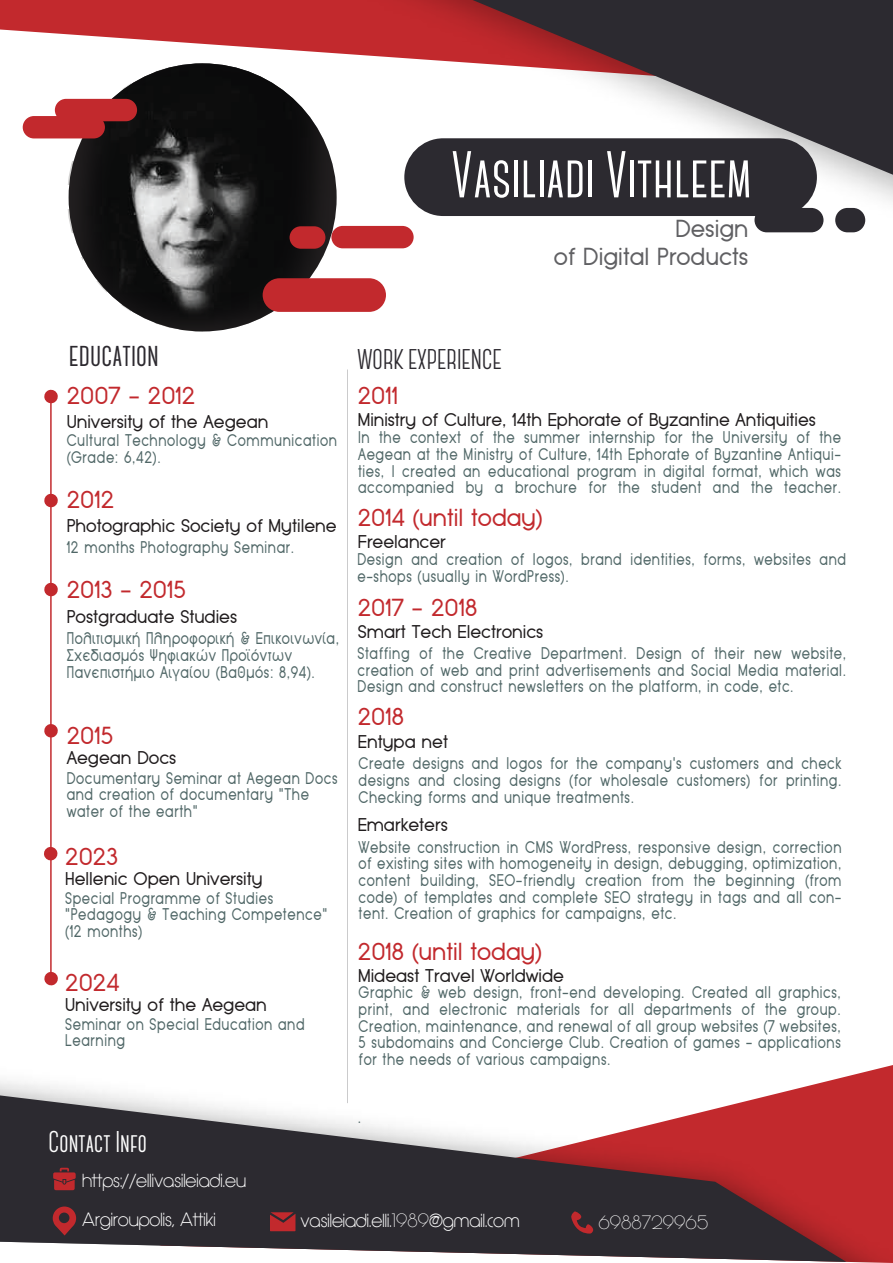
<style>
.page{position:relative;width:893px;height:1263px;background:#fff}
.page>*{position:absolute;margin:0;border:0;box-sizing:border-box;transform-origin:0 0}
.t1{font:66px "Aka Acid Canter Bold";color:#fff}
.t2{font:36px "Aka Acid Canter Bold";color:#2c292f}
.t3{font:30px "Aka Acid Canter Bold";color:#fff}
.t4{font:28.5px "Aka Acid Canter Bold";color:#2c292f}
.t5{font:24px "Aka Acid Typo Grotesk";color:#c2292d}
.t6{font:24px/28.8px "Aka Acid Typo Grotesk";color:#606063;text-align:right}
.t7{font:18px "Aka Acid Typo Grotesk";color:#211d1e}
.t8{font:18px "Aka Acid Quinfo";color:#fff}
.t9{font:18px "Aka Acid GR Poiret";color:#fff}
.t10{font:16.5px/16.6px "Aka Acid Typo Grotesk";letter-spacing:.045em;color:#506767;scale:.84 1}
.s1{font-family:"Aka Acid GR Poiret"}
</style>
<div class="page">
<img style="left:0;top:1065px;width:893px;height:198px">
<svg style="left:0;top:1095px;width:846px;height:167px;fill:#2c2a30"></svg>
<svg style="left:0;top:0;width:281px;height:68px;fill:#c2292d"></svg>
<img style="left:281px;top:0;width:612px;height:269px">
<svg style="left:473px;top:0;width:420px;height:175px;fill:#2c2a30"></svg>
<img style="left:69px;top:63px;width:268px;height:268px;border-radius:134px">
<div style="left:263px;top:278px;width:123px;height:34px;background:#c2292d;border-radius:17px"></div>
<div style="left:55px;top:99px;width:82px;height:22px;background:#c2292d;border-radius:11px"></div>
<div style="left:331px;top:226px;width:83px;height:22px;background:#c2292d;border-radius:11px"></div>
<div style="left:290px;top:226px;width:35px;height:23px;background:#c2292d;border-radius:11px"></div>
<div style="left:23px;top:116px;width:82px;height:22px;background:#c2292d;border-radius:11px"></div>
<div style="left:404px;top:138px;width:413px;height:78px;background:#2c2a30;border-radius:39px"></div>
<div style="left:754px;top:208px;width:69px;height:24px;background:#2c2a30;border-radius:12px"></div>
<div style="left:835px;top:208px;width:30px;height:24px;background:#2c2a30;border-radius:12px"></div>
<svg style="left:44px;top:389px;width:14px;height:15px"></svg>
<svg style="left:44px;top:494px;width:14px;height:14px"></svg>
<svg style="left:44px;top:583px;width:14px;height:14px"></svg>
<hr style="left:50px;top:398px;width:2px;height:585px;background:#c2292d">
<svg style="left:44px;top:723px;width:14px;height:15px"></svg>
<hr style="left:347px;top:369px;width:1px;height:734px;background:#2c2a30">
<svg style="left:53px;top:1206px;width:23px;height:29px"></svg>
<svg style="left:570px;top:1211px;width:24px;height:23px"></svg>
<svg style="left:270px;top:1212px;width:25px;height:19px"></svg>
<svg style="left:53px;top:1168px;width:23px;height:22px"></svg>
<svg style="left:44px;top:846px;width:14px;height:15px"></svg>
<svg style="left:44px;top:971px;width:14px;height:15px"></svg>
<h1 class="t1" style="left:451px;top:142px;width:302px">Vasiliadi Vithleem</h1>
<h3 class="t6" style="left:554px;top:214px;width:196px">Design<br>of Digital Products</h3>
<h2 class="t2" style="left:69px;top:336px;width:92px">education</h2>
<h3 class="t5" style="left:67px;top:382px;width:130px">2007 - 2012</h3>
<p class="t7" style="left:67px;top:412px;width:203px">University of the Aegean</p>
<p class="t10" style="left:67px;top:432px;width:323px">Cultural Technology &amp; Communication (Grade: 6,42).</p>
<h3 class="t5" style="left:67px;top:486px;width:49px">2012</h3>
<p class="t7" style="left:67px;top:516px;width:271px">Photographic Society of Mytilene</p>
<p class="t10" style="left:67px;top:539px;width:272px">12 months Photography Seminar.</p>
<h3 class="t5" style="left:67px;top:576px;width:120px">2013 - 2015</h3>
<p class="t7" style="left:67px;top:606px;width:172px">Postgraduate Studies</p>
<p class="t10" style="left:67px;top:631px;width:326px">Πολιτισμική Πληροφορική &amp; Επικοινωνία,<br>Σχεδιασμός Ψηφιακών Προϊόντων<br>Πανεπιστήμιο Αιγαίου (Βαθμός: 8,94).</p>
<h3 class="t5" style="left:67px;top:722px;width:48px">2015</h3>
<p class="t7" style="left:67px;top:748px;width:111px">Aegean Docs</p>
<p class="t10" style="left:67px;top:770px;width:324px">Documentary Seminar at Aegean Docs and creation of documentary "The water of the earth"</p>
<h3 class="t5" style="left:65px;top:842px;width:54px">2023</h3>
<p class="t7" style="left:65px;top:868px;width:199px">Hellenic Open University</p>
<p class="t10" style="left:65px;top:890px;width:314px">Special Programme of Studies "Pedagogy &amp; Teaching Competence" (12 months)</p>
<h3 class="t5" style="left:65px;top:968px;width:56px">2024</h3>
<p class="t7" style="left:65px;top:994px;width:203px">University of the Aegean</p>
<p class="t10" style="left:65px;top:1016px;width:287px">Seminar on Special Education and<br>Learning</p>
<h3 class="t4" style="left:357px;top:345px;width:146px">WORK EXPERIENCE</h3>
<h3 class="t5" style="left:358px;top:381px;width:42px">2011</h3>
<p class="t7" style="left:358px;top:410px;width:459px">Ministry of Culture, 14th Ephorate of Byzantine Antiquities</p>
<p class="t10" style="left:358px;top:430px;width:577px;text-align:justify">In the context of the summer internship for the University of the Aegean at the Ministry of Culture, 14th Ephorate of Byzantine Antiqui&shy;ties, I created an educational program in digital format, which was accompanied by a brochure for the student and the teacher.</p>
<h3 class="t5" style="left:358px;top:504px;width:187px">2014 (until today)</h3>
<p class="t7" style="left:358px;top:532px;width:89px">Freelancer</p>
<p class="t10" style="left:357px;top:551px;width:583px">Design and creation of logos, brand identities, forms, websites and e-shops (usually in WordPress).</p>
<h3 class="t5" style="left:358px;top:594px;width:121px">2017 - 2018</h3>
<p class="t7" style="left:358px;top:622px;width:187px">Smart Tech Electronics</p>
<p class="t10" style="left:358px;top:645px;width:583px;text-align:justify">Staffing of the Creative Department. Design of their new website, creation of web and print advertisements and Social Media material.<br>Design and construct newsletters on the platform, in code, etc.</p>
<h3 class="t5" style="left:358px;top:703px;width:48px">2018</h3>
<p class="t7" style="left:358px;top:731px;width:92px">Entypa net</p>
<p class="t10" style="left:359px;top:756px;width:576px;text-align:justify">Create designs and logos for the company's customers and check designs and closing designs (for wholesale customers) for printing.<br>Checking forms and unique treatments.</p>
<p class="t10" style="left:359px;top:839px;width:576px;text-align:justify">Website construction in CMS WordPress, responsive design, correction of existing sites with homogeneity in design, debugging, optimization, content building, SEO-friendly creation from the beginning (from code) of templates and complete SEO strategy in tags and all con&shy;tent. Creation of graphics for campaigns, etc.</p>
<p class="t7" style="left:358px;top:814px;width:92px">Emarketers</p>
<h3 class="t5" style="left:358px;top:938px;width:186px">2018 (until today)</h3>
<p class="t7" style="left:358px;top:966px;width:207px">Mideast Travel Worldwide</p>
<p class="t10" style="left:359px;top:984px;width:576px;text-align:justify">Graphic &amp; web design, front-end developing. Created all graphics, print, and electronic materials for all departments of the group.<br>Creation, maintenance, and renewal of all group websites (7 websites, 5 subdomains and Concierge Club. Creation of games - applications for the needs of various campaigns.</p>
<h3 class="t3" style="left:49px;top:1127px;width:100px">Contact Info</h3>
<p class="t8" style="left:82px;top:1169px;width:166px">https://ellivasileiadi.eu</p>
<p class="t10" style="left:358px;top:1109px;width:5px">.</p>
<p class="t8" style="left:82px;top:1208px;width:135px">Argiroupolis, Attiki</p>
<p class="t8" style="left:300px;top:1209px;width:221px">vasileiadi.elli.<span class="s1">1989</span>@gmail.com</p>
<p class="t9" style="left:599px;top:1211px;width:112px">6988729965</p>
</div>
